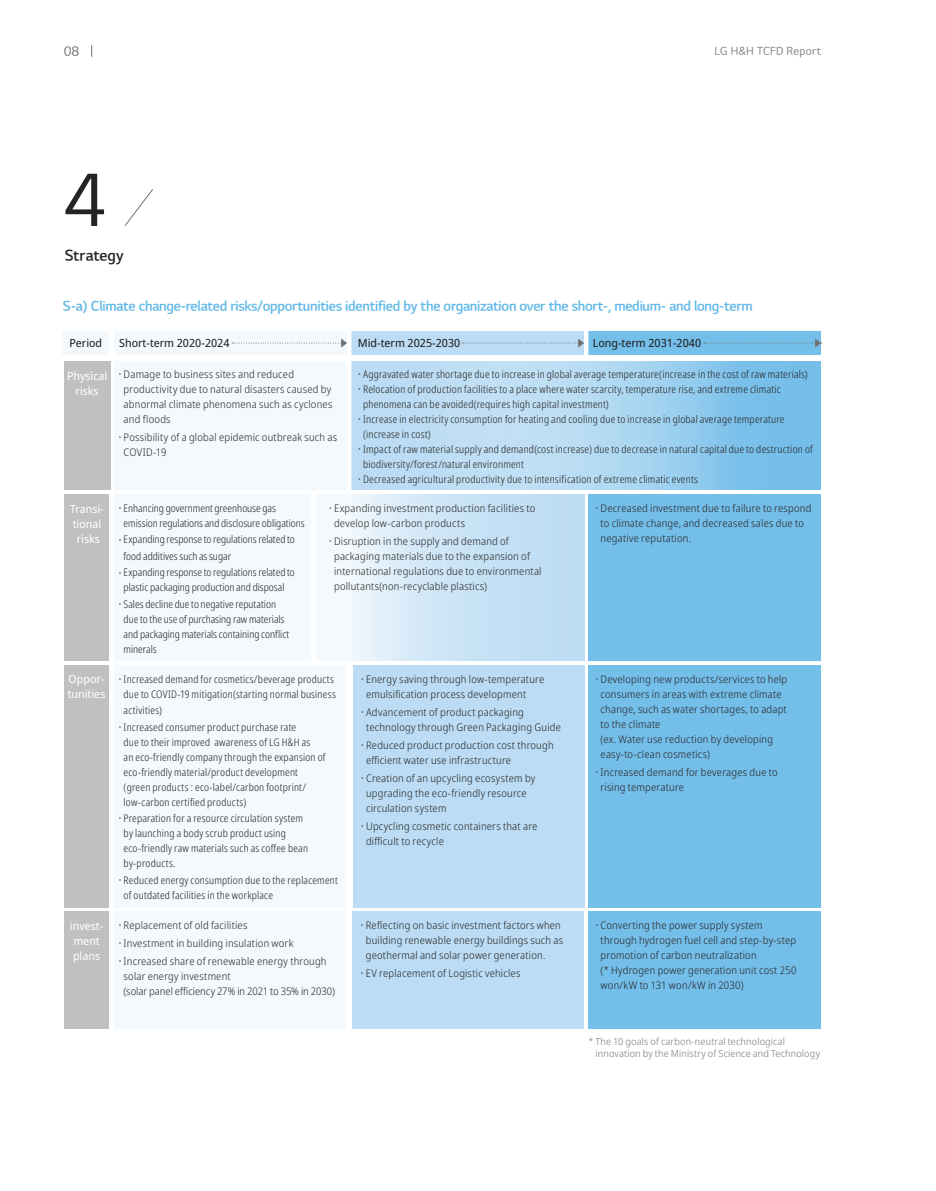
<style>
.page{position:relative;width:936px;height:1191px;background:#fff}
.page>*{position:absolute;margin:0;border:0;box-sizing:border-box;transform-origin:0 0}
.t1{font:72px "LG Sm Haotf TR";color:#262423}
.t2{font:15px "LG Sm Haotf TSB";letter-spacing:-.005em;color:#262423}
.t3{font:13.5px "LG Sm Haotf TSB";letter-spacing:-.02em;color:#5eb7e8}
.t4{font:12.75px "LG Sm Haotf TR";color:#727171}
.t5{font:semi-condensed 11.25px/15px "Noto Sans";color:#fff;text-align:center;scale:1.05 1}
.t6{font:semi-condensed 11.25px "Noto Sans";color:#1f1e1d;scale:1.05 1}
.t7{font:10.8px "LG Sm Haotf TR";letter-spacing:.02em;color:#828282}
.t8{font:300 semi-condensed 10.5px/15px "Noto Sans";letter-spacing:.02em;color:#262423}
.t9{font:300 condensed 10.5px/15px "Noto Sans";letter-spacing:.015em;color:#262423}
.t10{font:300 condensed 10.5px/15px "Noto Sans";letter-spacing:-.005em;color:#262423}
.t11{font:300 semi-condensed 9.75px/12px "Noto Sans";letter-spacing:.015em;color:#7b7b7b;scale:1.05 1}
.s1{font-family:"Noto Sans CJ Kkr";font-stretch:normal}
</style>
<div class="page">
<svg style="left:124px;top:189px;width:29px;height:37px"></svg>
<div style="left:588px;top:331px;width:233px;height:24px;background:#74beea"></div>
<div style="left:351px;top:331px;width:233px;height:24px;background:#bbdcf4"></div>
<div style="left:114px;top:331px;width:233px;height:24px;background:#f3f9fd"></div>
<div style="left:63px;top:331px;width:46px;height:24px;background:#f3f9fd"></div>
<div style="left:588px;top:494px;width:233px;height:167px;background:#74beea"></div>
<div style="left:114px;top:494px;width:196px;height:167px;background:#f3f9fd"></div>
<div style="left:316px;top:494px;width:268px;height:167px;background:linear-gradient(to right,#f2f8fd,#b3d8f2)"></div>
<div style="left:64px;top:494px;width:45px;height:167px;background:#bfc0c0"></div>
<div style="left:64px;top:665px;width:45px;height:242px;background:#bfc0c0"></div>
<div style="left:64px;top:911px;width:45px;height:117px;background:#bfc0c0"></div>
<div style="left:588px;top:665px;width:233px;height:242px;background:#74beea"></div>
<div style="left:353px;top:665px;width:231px;height:242px;background:#bbdcf4"></div>
<div style="left:114px;top:665px;width:232px;height:242px;background:#f3f9fd"></div>
<div style="left:588px;top:911px;width:233px;height:117px;background:#74beea"></div>
<div style="left:352px;top:911px;width:232px;height:117px;background:#bbdcf4"></div>
<div style="left:114px;top:911px;width:232px;height:117px;background:#f3f9fd"></div>
<svg style="left:351px;top:362px;width:470px;height:128px;background:#a7d4f0"></svg>
<div style="left:114px;top:362px;width:233px;height:128px;background:#f3f9fd"></div>
<div style="left:64px;top:362px;width:46px;height:128px;background:#bfc0c0"></div>
<svg style="left:232px;top:338px;width:115px;height:9px"></svg>
<svg style="left:462px;top:338px;width:122px;height:9px"></svg>
<svg style="left:704px;top:338px;width:117px;height:9px"></svg>
<svg style="left:91px;top:45px;width:1px;height:12px"></svg>
<p class="t4" style="left:64px;top:45px;width:17px">08</p>
<p class="t7" style="left:714px;top:46px;width:108px">LG H&amp;H TCFD Report</p>
<h1 class="t1" style="left:63px;top:166px;width:46px">4</h1>
<h2 class="t2" style="left:65px;top:249px;width:60px">Strategy</h2>
<p class="t3" style="left:63px;top:300px;width:691px">S-a) Climate change-related risks/opportunities identified by the organization over the short-, medium- and long-term</p>
<p class="t6" style="left:69px;top:335px;width:33px">Period</p>
<p class="t6" style="left:119px;top:335px;width:107px">Short-term 2020-2024</p>
<p class="t6" style="left:358px;top:335px;width:99px">Mid-term 2025-2030</p>
<p class="t6" style="left:593px;top:335px;width:105px">Long-term 2031-2040</p>
<p class="t5" style="left:67px;top:368px;width:40px">Physical risks</p>
<p class="t8" style="left:124px;top:366px;width:210px;text-indent:-5px"><span class="s1">〮</span> Damage to business sites and reduced productivity due to natural disasters caused by abnormal climate phenomena such as cyclones and floods</p>
<p class="t8" style="left:124px;top:429px;width:215px;text-indent:-5px"><span class="s1">〮</span> Possibility of a global epidemic outbreak such as<br>COVID-19</p>
<p class="t9" style="left:358px;top:366px;width:451px"><span class="s1">〮</span> Aggravated water shortage due to increase in global average temperature(increase in the cost of raw materials)</p>
<p class="t9" style="left:358px;top:381px;width:424px"><span class="s1">〮</span> Relocation of production facilities to a place where water scarcity, temperature rise, and extreme climatic</p>
<p class="t9" style="left:363px;top:396px;width:247px">phenomena can be avoided(requires high capital investment)</p>
<p class="t9" style="left:358px;top:411px;width:428px"><span class="s1">〮</span> Increase in electricity consumption for heating and cooling due to increase in global average temperature</p>
<p class="t9" style="left:363px;top:426px;width:69px">(increase in cost)</p>
<p class="t9" style="left:358px;top:441px;width:456px"><span class="s1">〮</span> Impact of raw material supply and demand(cost increase) due to decrease in natural capital due to destruction of</p>
<p class="t9" style="left:363px;top:456px;width:162px">biodiversity/forest/natural environment</p>
<p class="t9" style="left:358px;top:471px;width:341px"><span class="s1">〮</span> Decreased agricultural productivity due to intensification of extreme climatic events</p>
<p class="t5" style="left:70px;top:501px;width:34px">Transi&shy;tional risks</p>
<p class="t9" style="left:124px;top:501px;width:182px;text-indent:-5px"><span class="s1">〮</span> Enhancing government greenhouse gas emission regulations and disclosure obligations</p>
<p class="t10" style="left:119px;top:532px;width:178px"><span class="s1">〮</span> Expanding response to regulations related to</p>
<p class="t9" style="left:124px;top:549px;width:109px">food additives such as sugar</p>
<p class="t10" style="left:119px;top:565px;width:178px"><span class="s1">〮</span> Expanding response to regulations related to</p>
<p class="t9" style="left:119px;top:579px;width:167px;line-height:16.5px;text-indent:5px">plastic packaging production and disposal<span class="s1">〮</span> Sales decline due to negative reputation</p>
<p class="t10" style="left:124px;top:612px;width:167px">due to the use of purchasing raw materials and packaging materials containing conflict minerals</p>
<p class="t8" style="left:334px;top:501px;width:203px;text-indent:-5px"><span class="s1">〮</span> Expanding investment production facilities to develop low-carbon products</p>
<p class="t8" style="left:334px;top:534px;width:209px;text-indent:-5px"><span class="s1">〮</span> Disruption in the supply and demand of packaging materials due to the expansion of international regulations due to environmental pollutants(non-recyclable plastics)</p>
<p class="t8" style="left:600px;top:501px;width:212px;text-indent:-5px"><span class="s1">〮</span> Decreased investment due to failure to respond to climate change, and decreased sales due to negative reputation.</p>
<p class="t5" style="left:68px;top:672px;width:37px;text-align:left">Oppor&shy;tunities</p>
<p class="t9" style="left:119px;top:671px;width:219px;text-align:center"><span class="s1">〮</span> Increased demand for cosmetics/beverage products due to COVID-19 mitigation(starting normal business</p>
<p class="t9" style="left:119px;top:702px;width:179px;line-height:16.5px;text-indent:5px">activities)<br><span class="s1">〮</span> Increased consumer product purchase rate</p>
<p class="t9" style="left:124px;top:734px;width:203px">due to their improved awareness of LG H&amp;H as<br>an eco-friendly company through the expansion of eco-friendly material/product development (green products : eco-label/carbon footprint/ low-carbon certified products)</p>
<p class="t9" style="left:124px;top:811px;width:186px;text-indent:-5px"><span class="s1">〮</span> Preparation for a resource circulation system by launching a body scrub product using eco-friendly raw materials such as coffee bean by-products.</p>
<p class="t9" style="left:124px;top:872px;width:216px;text-indent:-5px"><span class="s1">〮</span> Reduced energy consumption due to the replacement of outdated facilities in the workplace</p>
<p class="t8" style="left:366px;top:671px;width:180px;text-indent:-5px"><span class="s1">〮</span> Energy saving through low-temperature emulsification process development</p>
<p class="t8" style="left:366px;top:704px;width:196px;text-indent:-5px"><span class="s1">〮</span> Advancement of product packaging technology through Green Packaging Guide</p>
<p class="t8" style="left:366px;top:737px;width:189px;text-indent:-5px"><span class="s1">〮</span> Reduced product production cost through efficient water use infrastructure</p>
<p class="t8" style="left:366px;top:770px;width:171px;text-indent:-5px"><span class="s1">〮</span> Creation of an upcycling ecosystem by upgrading the eco-friendly resource circulation system</p>
<p class="t8" style="left:366px;top:818px;width:173px;text-indent:-5px"><span class="s1">〮</span> Upcycling cosmetic containers that are difficult to recycle</p>
<p class="t8" style="left:600px;top:671px;width:188px;text-indent:-5px"><span class="s1">〮</span> Developing new products/services to help consumers in areas with extreme climate change, such as water shortages, to adapt to the climate<br>(ex. Water use reduction by developing easy-to-clean cosmetics)</p>
<p class="t8" style="left:600px;top:764px;width:178px;text-indent:-5px"><span class="s1">〮</span> Increased demand for beverages due to rising temperature</p>
<p class="t5" style="left:70px;top:918px;width:33px;text-align:left">invest&shy;ment plans</p>
<p class="t8" style="left:119px;top:916px;width:209px;line-height:18px"><span class="s1">〮</span> Replacement of old facilities<br><span class="s1">〮</span> Investment in building insulation work<br><span class="s1">〮</span> Increased share of renewable energy through</p>
<p class="t8" style="left:124px;top:969px;width:213px">solar energy investment<br>(solar panel efficiency 27% in 2021 to 35% in 2030)</p>
<p class="t8" style="left:366px;top:918px;width:199px;text-indent:-5px"><span class="s1">〮</span> Reflecting on basic investment factors when building renewable energy buildings such as geothermal and solar power generation.</p>
<p class="t8" style="left:361px;top:966px;width:161px"><span class="s1">〮</span> EV replacement of Logistic vehicles</p>
<p class="t8" style="left:600px;top:918px;width:197px;text-indent:-5px"><span class="s1">〮</span> Converting the power supply system through hydrogen fuel cell and step-by-step promotion of carbon neutralization<br>(* Hydrogen power generation unit cost 250 won/kW to 131 won/kW in 2030)</p>
<p class="t11" style="left:595px;top:1036px;width:215px;text-indent:-7px">* The 10 goals of carbon-neutral technological innovation by the Ministry of Science and Technology</p>
</div>
